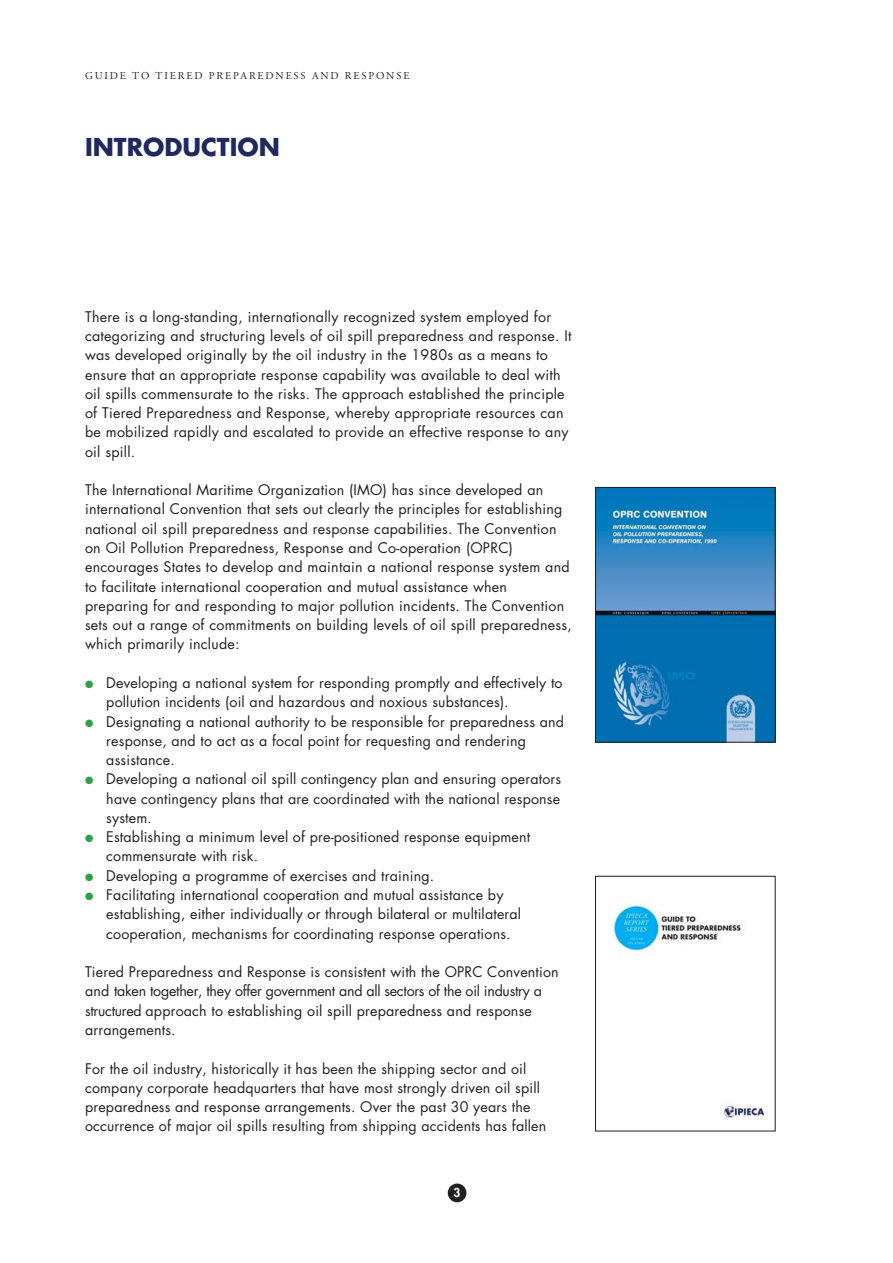
<style>
.page{position:relative;width:893px;height:1263px;background:#fff}
.page>*{position:absolute;margin:0;border:0;box-sizing:border-box;transform-origin:0 0}
.t1{font:700 24px "Futura";color:#20285e}
.t2{font:14.25px/19.2px "Futura";letter-spacing:.01em;color:#231f20}
.t3{font:800 12px "Futura";color:#fff}
.t4{font:10.5px "Adobe Garamond";letter-spacing:.175em;color:#231f20}
.s1{color:#2ca343}
</style>
<div class="page">
<div style="left:448px;top:1183px;width:18px;height:19px;background:#231f20;border-radius:50%"></div>
<img style="left:597px;top:489px;width:176px;height:251px">
<div style="left:595px;top:487px;width:180px;height:255px;border:1px solid #231f20"></div>
<img style="left:613px;top:905px;width:156px;height:213px">
<div style="left:595px;top:876px;width:180px;height:255px;border:1px solid #231f20"></div>
<p class="t4" style="left:85px;top:71px;width:326px">GUIDE TO TIERED PREPAREDNESS AND RESPONSE</p>
<h1 class="t1" style="left:85px;top:137px;width:196px">INTRODUCTION</h1>
<p class="t2" style="left:85px;top:308px;width:488px">There is a long-standing, internationally recognized system employed for categorizing and structuring levels of oil spill preparedness and response. It was developed originally by the oil industry in the 1980s as a means to ensure that an appropriate response capability was available to deal with oil spills commensurate to the risks. The approach established the principle of Tiered Preparedness and Response, whereby appropriate resources can be mobilized rapidly and escalated to provide an effective response to any oil spill.</p>
<p class="t2" style="left:85px;top:481px;width:488px">The International Maritime Organization (IMO) has since developed an international Convention that sets out clearly the principles for establishing national oil spill preparedness and response capabilities. The Convention on Oil Pollution Preparedness, Response and Co-operation (OPRC) encourages States to develop and maintain a national response system and to facilitate international cooperation and mutual assistance when preparing for and responding to major pollution incidents. The Convention sets out a range of commitments on building levels of oil spill preparedness, which primarily include:</p>
<p class="t2" style="left:106px;top:674px;width:458px;text-indent:-21px"><span class="s1">●</span> Developing a national system for responding promptly and effectively to pollution incidents (oil and hazardous and noxious substances).</p>
<p class="t2" style="left:106px;top:713px;width:459px;text-indent:-21px"><span class="s1">●</span> Designating a national authority to be responsible for preparedness and response, and to act as a focal point for requesting and rendering assistance.</p>
<p class="t2" style="left:106px;top:771px;width:456px;text-align:justify;text-indent:-21px"><span class="s1">●</span> Developing a national oil spill contingency plan and ensuring operators have contingency plans that are coordinated with the national response system.</p>
<p class="t2" style="left:106px;top:828px;width:425px;text-indent:-21px"><span class="s1">●</span> Establishing a minimum level of pre-positioned response equipment commensurate with risk.</p>
<p class="t2" style="left:85px;top:867px;width:351px"><span class="s1">●</span> Developing a programme of exercises and training.</p>
<p class="t2" style="left:106px;top:886px;width:416px;text-indent:-21px"><span class="s1">●</span> Facilitating international cooperation and mutual assistance by establishing, either individually or through bilateral or multilateral cooperation, mechanisms for coordinating response operations.</p>
<p class="t2" style="left:85px;top:963px;width:475px">Tiered Preparedness and Response is consistent with the OPRC Convention and taken together, they offer government and all sectors of the oil industry a structured approach to establishing oil spill preparedness and response arrangements.</p>
<p class="t2" style="left:85px;top:1060px;width:463px">For the oil industry, historically it has been the shipping sector and oil company corporate headquarters that have most strongly driven oil spill preparedness and response arrangements. Over the past 30 years the occurrence of major oil spills resulting from shipping accidents has fallen</p>
<p class="t3" style="left:454px;top:1187px;width:8px">3</p>
</div>
